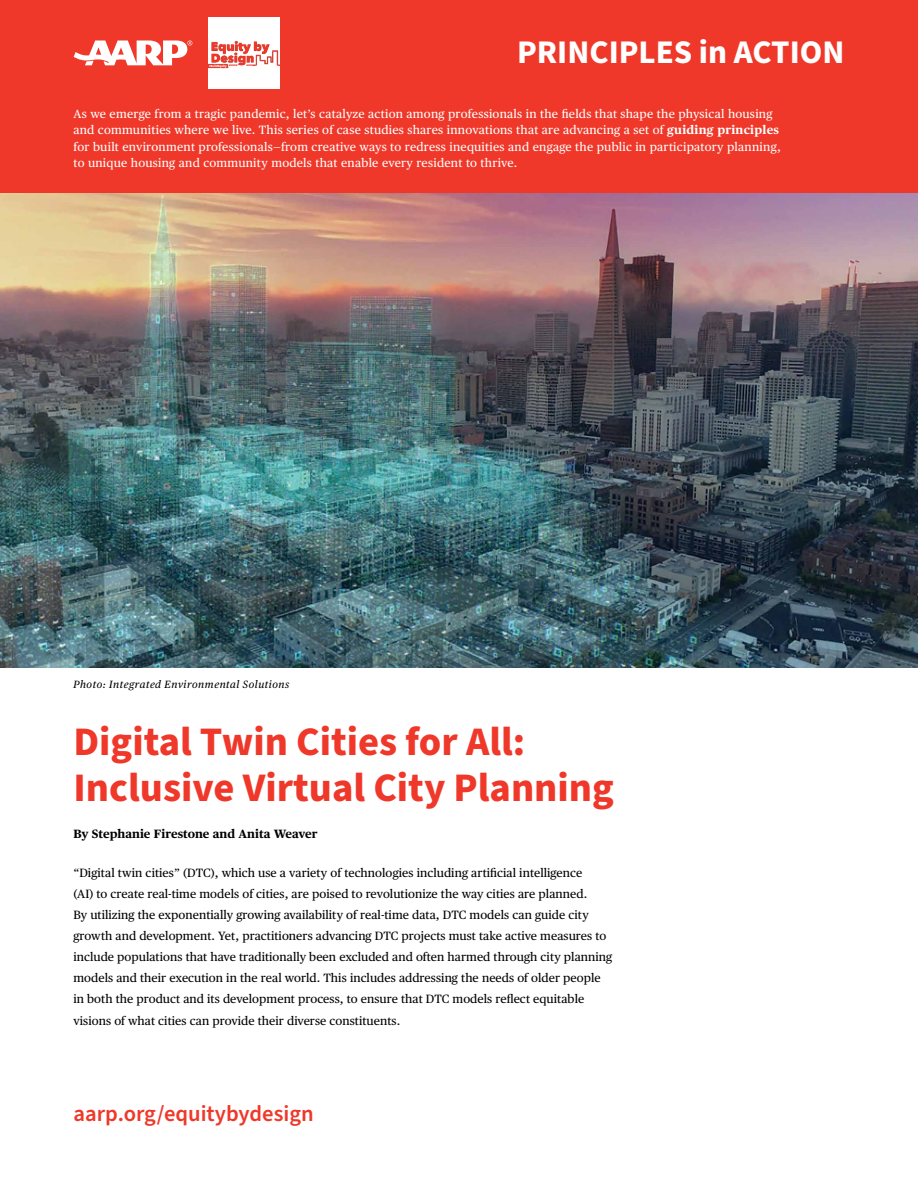
<style>
.page{position:relative;width:918px;height:1188px;background:#fff}
.page>*{position:absolute;margin:0;border:0;box-sizing:border-box;transform-origin:0 0}
.t1{font:700 40.5px/46.5px "Source Sans Pro";color:#ef3829}
.t2{font:700 33px "Source Sans Pro";color:#fff}
.t3{font:600 22.5px "Source Sans Pro";color:#ef3829}
.t4{font:12px/21px "Publico Text";letter-spacing:.005em;color:#000}
.t5{font:12px/16.5px "Publico Text";letter-spacing:.02em;color:#fff}
.t6{font:700 12px "Publico Text";color:#000}
.t7{font:italic 10.5px "Publico Text";letter-spacing:.05em;color:#000}
.s1{font-weight:700}
</style>
<div class="page">
<img style="left:0;top:192px;width:918px;height:475px">
<div style="left:0;top:0;width:918px;height:192px;background:#ef3829"></div>
<svg style="left:74px;top:40px;width:118px;height:25px"></svg>
<img style="left:209px;top:17px;width:71px;height:71px">
<h2 class="t2" style="left:517px;top:30px;width:329px">PRINCIPLES in ACTION</h2>
<p class="t5" style="left:73px;top:104px;width:709px">As we emerge from a tragic pandemic, let’s catalyze action among professionals in the fields that shape the physical housing and communities where we live. This series of case studies shares innovations that are advancing a set of <span class="s1">guiding principles </span>for built environment professionals—from creative ways to redress inequities and engage the public in participatory planning, to unique housing and community models that enable every resident to thrive.</p>
<p class="t7" style="left:73px;top:676px;width:217px">Photo: Integrated Environmental Solutions</p>
<h1 class="t1" style="left:73px;top:719px;width:542px">Digital Twin Cities for All:<br>Inclusive Virtual City Planning</h1>
<p class="t6" style="left:73px;top:824px;width:246px">By Stephanie Firestone and Anita Weaver</p>
<p class="t4" style="left:73px;top:861px;width:540px">“Digital twin cities” (DTC), which use a variety of technologies including artificial intelligence<br>(AI) to create real-time models of cities, are poised to revolutionize the way cities are planned.<br>By utilizing the exponentially growing availability of real-time data, DTC models can guide city growth and development. Yet, practitioners advancing DTC projects must take active measures to include populations that have traditionally been excluded and often harmed through city planning models and their execution in the real world. This includes addressing the needs of older people in both the product and its development process, to ensure that DTC models reflect equitable</p>
<p class="t4" style="left:73px;top:1010px;width:328px">visions of what cities can provide their diverse constituents.</p>
<h3 class="t3" style="left:74px;top:1098px;width:242px">aarp.org/equitybydesign</h3>
</div>
